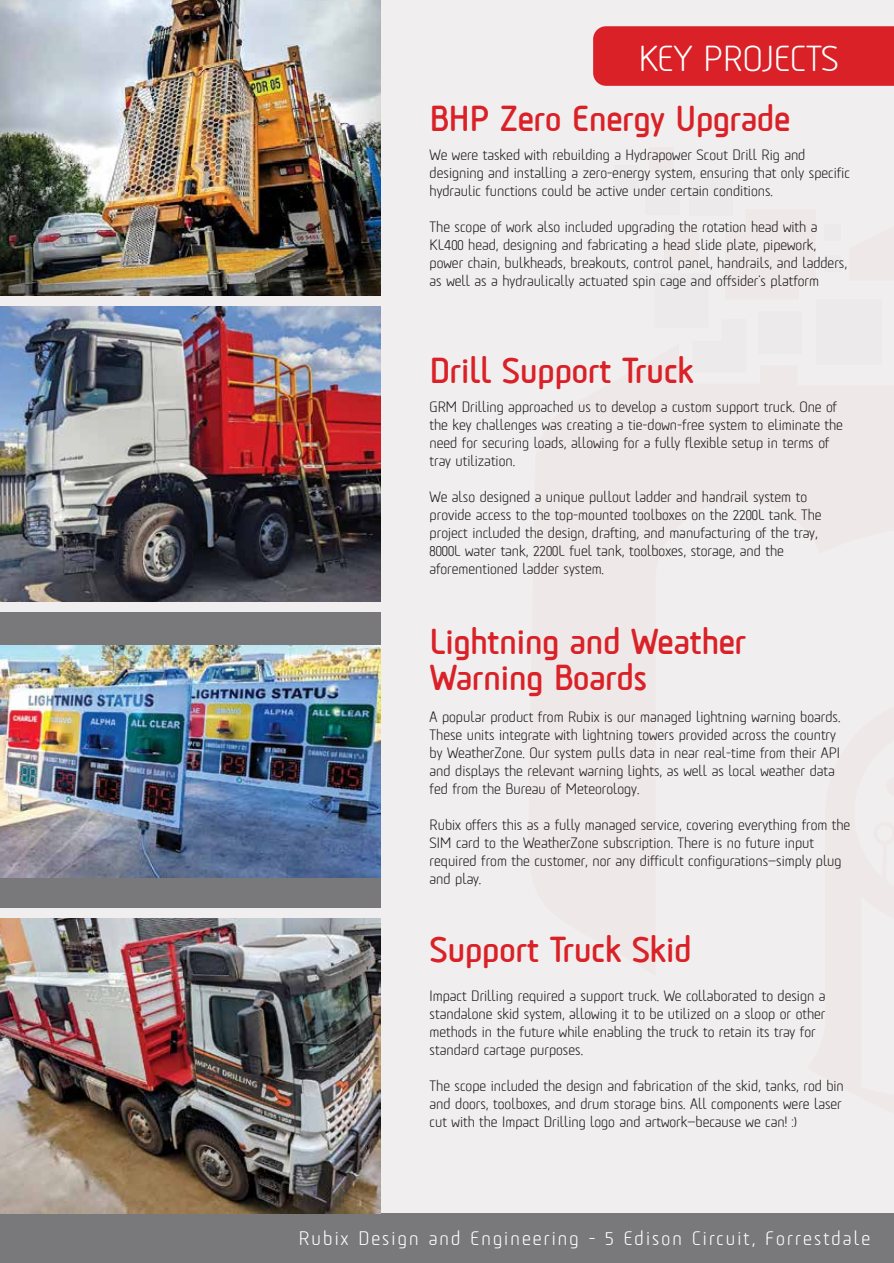
<style>
.page{position:relative;width:894px;height:1263px;background:#fff}
.page>*{position:absolute;margin:0;border:0;box-sizing:border-box;transform-origin:0 0}
.t1{font:700 36px/36px "Tadao";color:#d92127}
.t2{font:36px "Tadao";color:#fff}
.t3{font:19.5px "Tadao";letter-spacing:.11em;color:#fff}
.t4{font:15px/18px "Tadao";color:#221f1f}
</style>
<div class="page">
<div style="left:0;top:0;width:893px;height:1263px;background:#f0eeee"></div>
<div style="left:593px;top:26px;width:300px;height:60px;background:#d92127"></div>
<div style="left:815px;top:299px;width:66px;height:66px;background:#eceaea"></div>
<div style="left:653px;top:273px;width:55px;height:55px;background:#eceaea"></div>
<div style="left:758px;top:311px;width:43px;height:43px;background:#eceaea"></div>
<div style="left:689px;top:173px;width:43px;height:43px;background:#eceaea"></div>
<div style="left:664px;top:228px;width:34px;height:34px;background:#efe8e8"></div>
<div style="left:645px;top:181px;width:34px;height:34px;background:#eceaea"></div>
<div style="left:648px;top:147px;width:25px;height:25px;background:#efe8e8"></div>
<div style="left:613px;top:165px;width:25px;height:25px;background:#eceaea"></div>
<div style="left:824px;top:256px;width:16px;height:16px;background:#eceaea"></div>
<div style="left:824px;top:225px;width:16px;height:16px;background:#eceaea"></div>
<div style="left:0;top:1213px;width:893px;height:50px;background:#79797b"></div>
<img style="left:0;top:0;width:381px;height:295px">
<img style="left:0;top:306px;width:381px;height:295px">
<div style="left:0;top:612px;width:381px;height:295px;background:#79797b"></div>
<img style="left:0;top:645px;width:381px;height:232px">
<img style="left:0;top:918px;width:381px;height:295px">
<h1 class="t2" style="left:638px;top:33px;width:201px">KEY PROJECTS</h1>
<h1 class="t1" style="left:429px;top:96px;width:362px">BHP Zero Energy Upgrade</h1>
<p class="t4" style="left:429px;top:144px;width:421px">We were tasked with rebuilding a Hydrapower Scout Drill Rig and designing and installing a zero-energy system, ensuring that only specific hydraulic functions could be active under certain conditions.</p>
<p class="t4" style="left:429px;top:216px;width:419px">The scope of work also included upgrading the rotation head with a KL400 head, designing and fabricating a head slide plate, pipework, power chain, bulkheads, breakouts, control panel, handrails, and ladders, as well as a hydraulically actuated spin cage and offsider's platform</p>
<h1 class="t1" style="left:429px;top:349px;width:265px">Drill Support Truck</h1>
<p class="t4" style="left:429px;top:397px;width:414px">GRM Drilling approached us to develop a custom support truck. One of the key challenges was creating a tie-down-free system to eliminate the need for securing loads, allowing for a fully flexible setup in terms of tray utilization.</p>
<p class="t4" style="left:429px;top:487px;width:393px">We also designed a unique pullout ladder and handrail system to provide access to the top-mounted toolboxes on the 2200L tank. The project included the design, drafting, and manufacturing of the tray, 8000L water tank, 2200L fuel tank, toolboxes, storage, and the aforementioned ladder system.</p>
<h1 class="t1" style="left:429px;top:619px;width:318px">Lightning and Weather<br>Warning Boards</h1>
<p class="t4" style="left:429px;top:706px;width:412px">A popular product from Rubix is our managed lightning warning boards.<br>These units integrate with lightning towers provided across the country by WeatherZone. Our system pulls data in near real-time from their API and displays the relevant warning lights, as well as local weather data fed from the Bureau of Meteorology.</p>
<p class="t4" style="left:429px;top:814px;width:422px">Rubix offers this as a fully managed service, covering everything from the SIM card to the WeatherZone subscription. There is no future input required from the customer, nor any difficult configurations—simply plug and play.</p>
<h1 class="t1" style="left:429px;top:928px;width:263px">Support Truck Skid</h1>
<p class="t4" style="left:429px;top:985px;width:397px">Impact Drilling required a support truck. We collaborated to design a standalone skid system, allowing it to be utilized on a sloop or other methods in the future while enabling the truck to retain its tray for standard cartage purposes.</p>
<p class="t4" style="left:429px;top:1075px;width:415px">The scope included the design and fabrication of the skid, tanks, rod bin and doors, toolboxes, and drum storage bins. All components were laser cut with the Impact Drilling logo and artwork—because we can! :)</p>
<h2 class="t3" style="left:299px;top:1224px;width:572px">Rubix Design and Engineering - 5 Edison Circuit, Forrestdale</h2>
</div>
